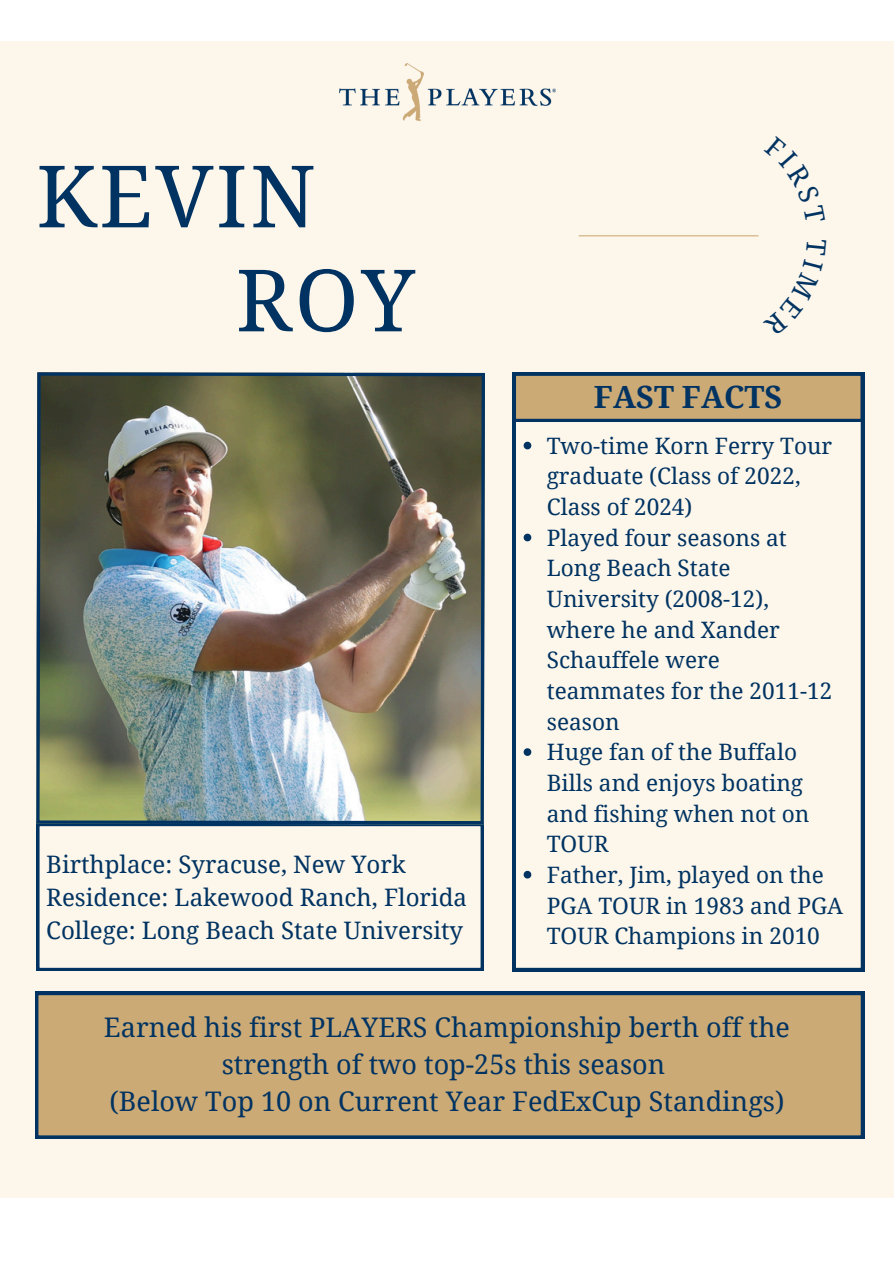
<style>
.page{position:relative;width:894px;height:1263px;background:#fff}
.page>*{position:absolute;margin:0;border:0;box-sizing:border-box;transform-origin:0 0}
.t1{font:85.95px "Noto Serif";letter-spacing:.03em;color:#003361}
.t2{font:700 30.6px "Noto Serif";color:#003361}
.t3{font:27px/37.2px "Noto Serif";color:#003361;text-align:center}
.t4{font:24.15px "Noto Serif";color:#003361}
.t5{font:22.65px/30.6px "Noto Serif";color:#003361}
</style>
<div class="page">
<div style="left:0;top:42px;width:893px;height:1156px;background:#fdf6eb"></div>
<svg style="left:36px;top:824px;width:447px;height:147px"></svg>
<hr style="left:578px;top:235px;width:180px;height:1px;background:#ccaa76">
<img style="left:339px;top:64px;width:216px;height:56px">
<img style="left:36px;top:372px;width:449px;height:452px">
<div style="left:35px;top:992px;width:828px;height:147px;background:#ccaa76"></div>
<svg style="left:512px;top:372px;width:351px;height:599px"></svg>
<svg style="left:523px;top:442px;width:8px;height:7px"></svg>
<svg style="left:523px;top:534px;width:8px;height:7px"></svg>
<svg style="left:523px;top:748px;width:8px;height:8px"></svg>
<svg style="left:523px;top:871px;width:8px;height:7px"></svg>
<p class="t1" style="left:36px;top:136px;width:281px">KEVIN</p>
<p class="t1" style="left:236px;top:239px;width:181px">ROY</p>
<p class="t4" style="left:46px;top:847px;width:361px">Birthplace: Syracuse, New York</p>
<p class="t4" style="left:46px;top:880px;width:422px">Residence: Lakewood Ranch, Florida</p>
<p class="t4" style="left:46px;top:913px;width:418px">College: Long Beach State University</p>
<p class="t2" style="left:593px;top:375px;width:190px">FAST FACTS</p>
<p class="t5" style="left:546px;top:430px;width:287px">Two-time Korn Ferry Tour graduate (Class of 2022,<br>Class of 2024)</p>
<p class="t5" style="left:546px;top:522px;width:287px">Played four seasons at<br>Long Beach State<br>University (2008-12), where he and Xander<br>Schauffele were teammates for the 2011-12 season</p>
<p class="t5" style="left:546px;top:736px;width:264px">Huge fan of the Buffalo<br>Bills and enjoys boating and fishing when not on<br>TOUR</p>
<p class="t5" style="left:546px;top:859px;width:298px">Father, Jim, played on the<br>PGA TOUR in 1983 and PGA<br>TOUR Champions in 2010</p>
<p class="t3" style="left:104px;top:1008px;width:687px">Earned his first PLAYERS Championship berth off the strength of two top-25s this season</p>
<p class="t3" style="left:109px;top:1082px;width:676px">(Below Top 10 on Current Year FedExCup Standings)</p>
</div>
